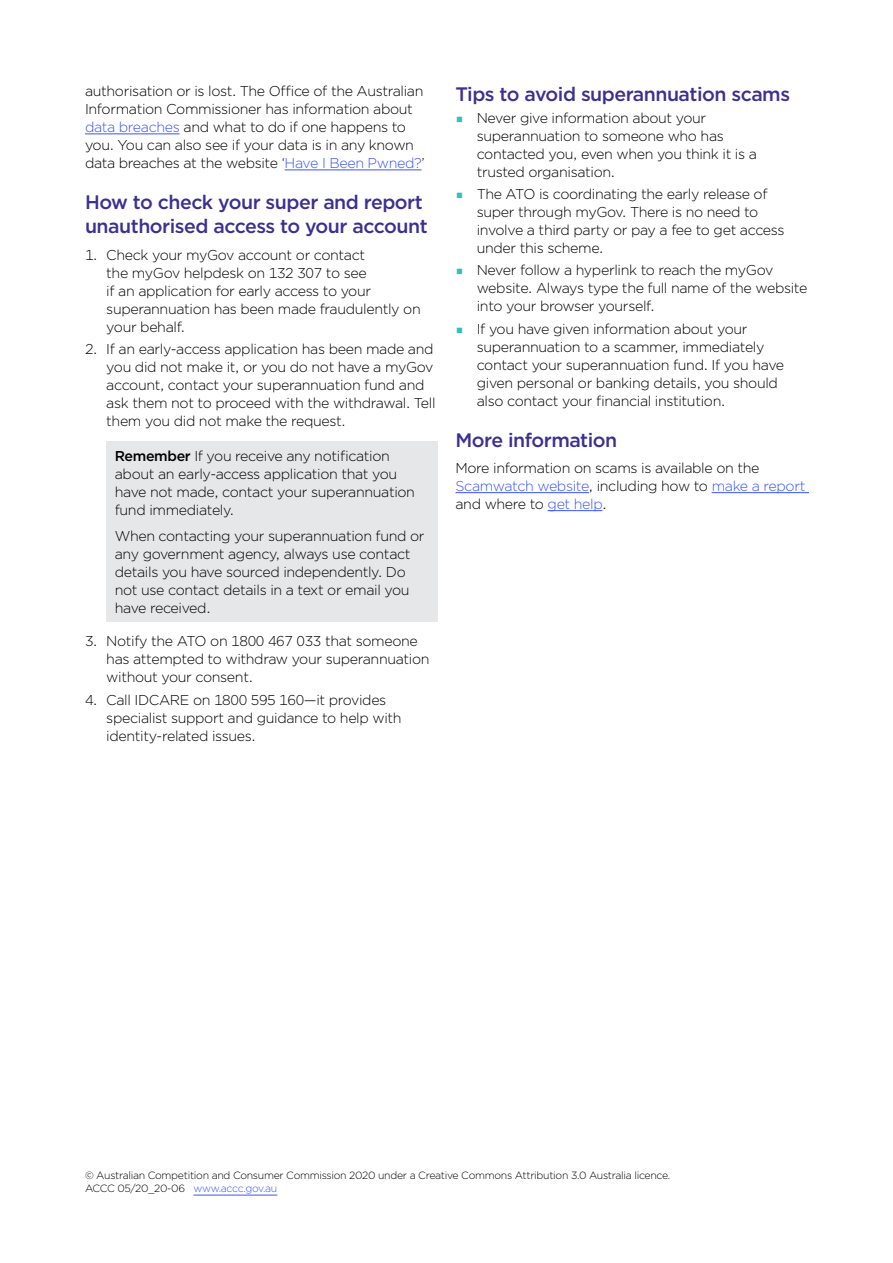
<style>
.page{position:relative;width:893px;height:1263px;background:#fff}
.page>*{position:absolute;margin:0;border:0;box-sizing:border-box;transform-origin:0 0}
._02_Heading_1{font:500 19.5px/24px "Gotham";letter-spacing:-.025em;color:#3b3092}
._01_Body_text{font:300 14.25px/18px "Gotham";letter-spacing:-.025em;color:#000}
._01_Body_bullet_numb{font:300 14.25px/18px "Gotham";letter-spacing:-.025em;color:#000}
.t1{font:300 10.5px/13.5px "Gotham";letter-spacing:-.03em;color:#000}
.s1{color:#3953ff}
.s2{font-weight:500}
</style>
<div class="page">
<hr style="left:193px;top:1195px;width:84px;height:1px;background:#3953ff">
<hr style="left:455px;top:492px;width:134px;height:1px;background:#3953ff">
<hr style="left:712px;top:492px;width:97px;height:1px;background:#3953ff">
<hr style="left:548px;top:510px;width:54px;height:1px;background:#3953ff">
<hr style="left:85px;top:134px;width:95px;height:1px;background:#3953ff">
<hr style="left:285px;top:170px;width:136px;height:1px;background:#3953ff">
<div style="left:106px;top:441px;width:331px;height:181px;background:#e6e7e8"></div>
<p class="_01_Body_text" style="left:85px;top:82px;width:341px">authorisation or is lost. The Office of the Australian Information Commissioner has information about <span class="s1">data breaches</span> and what to do if one happens to you. You can also see if your data is in any known data breaches at the website ‘<span class="s1">Have I Been Pwned?</span>’</p>
<p class="_02_Heading_1" style="left:85px;top:190px;width:344px">How to check your super and report unauthorised access to your account</p>
<p class="_01_Body_bullet_numb" style="left:106px;top:246px;width:316px;text-indent:-21px">1. Check your myGov account or contact<br>the myGov helpdesk on 132 307 to see<br>if an application for early access to your superannuation has been made fraudulently on your behalf.</p>
<p class="_01_Body_bullet_numb" style="left:106px;top:340px;width:331px;text-indent:-21px">2. If an early-access application has been made and you did not make it, or you do not have a myGov account, contact your superannuation fund and ask them not to proceed with the withdrawal. Tell them you did not make the request.</p>
<p class="_01_Body_text" style="left:115px;top:446px;width:302px"><span class="s2">Remember</span> If you receive any notification about an early-access application that you have not made, contact your superannuation fund immediately.</p>
<p class="_01_Body_text" style="left:115px;top:527px;width:311px">When contacting your superannuation fund or any government agency, always use contact details you have sourced independently. Do not use contact details in a text or email you have received.</p>
<p class="_01_Body_bullet_numb" style="left:106px;top:632px;width:325px;text-indent:-21px">3. Notify the ATO on 1800 467 033 that someone has attempted to withdraw your superannuation without your consent.</p>
<p class="_01_Body_bullet_numb" style="left:106px;top:690px;width:297px;text-indent:-21px">4. Call IDCARE on 1800 595 160—it provides specialist support and guidance to help with identity-related issues.</p>
<p class="_02_Heading_1" style="left:455px;top:81px;width:336px">Tips to avoid superannuation scams</p>
<p class="_01_Body_text" style="left:477px;top:108px;width:282px">Never give information about your superannuation to someone who has contacted you, even when you think it is a trusted organisation.</p>
<p class="_01_Body_text" style="left:477px;top:185px;width:309px">The ATO is coordinating the early release of super through myGov. There is no need to involve a third party or pay a fee to get access under this scheme.</p>
<p class="_01_Body_text" style="left:477px;top:261px;width:332px">Never follow a hyperlink to reach the myGov website. Always type the full name of the website into your browser yourself.</p>
<p class="_01_Body_text" style="left:477px;top:319px;width:309px">If you have given information about your superannuation to a scammer, immediately contact your superannuation fund. If you have given personal or banking details, you should also contact your financial institution.</p>
<p class="_02_Heading_1" style="left:455px;top:428px;width:163px">More information</p>
<p class="_01_Body_text" style="left:455px;top:459px;width:351px">More information on scams is available on the<br><span class="s1">Scamwatch website</span>, including how to <span class="s1">make a report </span>and where to <span class="s1">get help</span>.</p>
<p class="t1" style="left:85px;top:1168px;width:587px">© Australian Competition and Consumer Commission 2020 under a Creative Commons Attribution 3.0 Australia licence.<br>ACCC 05/20_20-06 <span class="s1">www.accc.gov.au</span></p>
</div>
